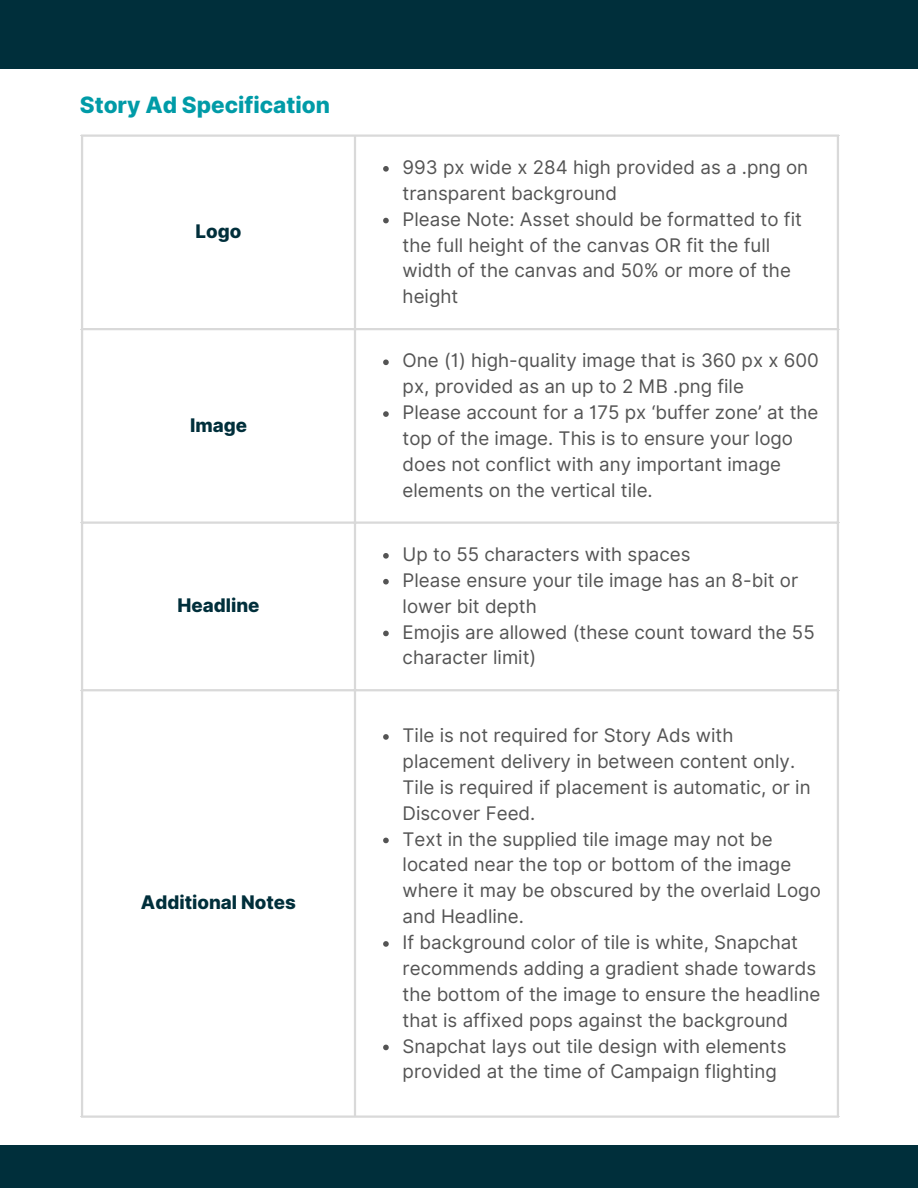
<style>
.page{position:relative;width:918px;height:1188px;background:#fff}
.page>*{position:absolute;margin:0;border:0;box-sizing:border-box;transform-origin:0 0}
.t1{font:800 22.5px "Inter";color:#009ba7}
.t2{font:18.75px/25.8px "Inter";color:#545454}
.t3{font:800 18.75px "Inter";color:#002f3b}
</style>
<div class="page">
<svg style="left:383px;top:166px;width:6px;height:6px"></svg>
<svg style="left:383px;top:218px;width:6px;height:5px"></svg>
<svg style="left:383px;top:360px;width:6px;height:5px"></svg>
<svg style="left:383px;top:411px;width:6px;height:6px"></svg>
<svg style="left:383px;top:553px;width:6px;height:6px"></svg>
<svg style="left:383px;top:579px;width:6px;height:6px"></svg>
<svg style="left:383px;top:631px;width:6px;height:5px"></svg>
<svg style="left:383px;top:734px;width:6px;height:6px"></svg>
<svg style="left:383px;top:838px;width:6px;height:5px"></svg>
<svg style="left:383px;top:941px;width:6px;height:6px"></svg>
<svg style="left:383px;top:1045px;width:6px;height:5px"></svg>
<hr style="left:81px;top:137px;width:2px;height:979px;background:#d9d9d9">
<hr style="left:354px;top:137px;width:2px;height:979px;background:#d9d9d9">
<hr style="left:837px;top:137px;width:2px;height:979px;background:#d9d9d9">
<hr style="left:81px;top:135px;width:758px;height:2px;background:#d9d9d9">
<hr style="left:81px;top:328px;width:758px;height:2px;background:#d9d9d9">
<hr style="left:81px;top:522px;width:758px;height:2px;background:#d9d9d9">
<hr style="left:81px;top:689px;width:758px;height:2px;background:#d9d9d9">
<hr style="left:81px;top:1116px;width:758px;height:2px;background:#d9d9d9">
<div style="left:0;top:1145px;width:918px;height:43px;background:#002f3b"></div>
<div style="left:0;top:0;width:918px;height:68px;background:#002f3b"></div>
<p class="t1" style="left:80px;top:91px;width:252px">Story Ad Specification</p>
<p class="t3" style="left:196px;top:220px;width:47px">Logo</p>
<p class="t3" style="left:190px;top:413px;width:58px">Image</p>
<p class="t3" style="left:177px;top:593px;width:84px">Headline</p>
<p class="t3" style="left:141px;top:890px;width:157px">Additional Notes</p>
<p class="t2" style="left:403px;top:154px;width:407px">993 px wide x 284 high provided as a .png on transparent background</p>
<p class="t2" style="left:403px;top:206px;width:401px">Please Note: Asset should be formatted to fit the full height of the canvas OR fit the full width of the canvas and 50% or more of the height</p>
<p class="t2" style="left:403px;top:348px;width:418px">One (1) high-quality image that is 360 px x 600 px, provided as an up to 2 MB .png file</p>
<p class="t2" style="left:403px;top:399px;width:417px">Please account for a 175 px ‘buffer zone’ at the top of the image. This is to ensure your logo does not conflict with any important image elements on the vertical tile.</p>
<p class="t2" style="left:403px;top:541px;width:289px">Up to 55 characters with spaces</p>
<p class="t2" style="left:403px;top:567px;width:397px">Please ensure your tile image has an 8-bit or lower bit depth</p>
<p class="t2" style="left:403px;top:619px;width:414px">Emojis are allowed (these count toward the 55 character limit)</p>
<p class="t2" style="left:403px;top:722px;width:410px">Tile is not required for Story Ads with placement delivery in between content only.<br>Tile is required if placement is automatic, or in Discover Feed.</p>
<p class="t2" style="left:403px;top:826px;width:420px">Text in the supplied tile image may not be located near the top or bottom of the image where it may be obscured by the overlaid Logo and Headline.</p>
<p class="t2" style="left:403px;top:929px;width:419px">If background color of tile is white, Snapchat recommends adding a gradient shade towards the bottom of the image to ensure the headline that is affixed pops against the background</p>
<p class="t2" style="left:403px;top:1033px;width:385px">Snapchat lays out tile design with elements provided at the time of Campaign flighting</p>
</div>
